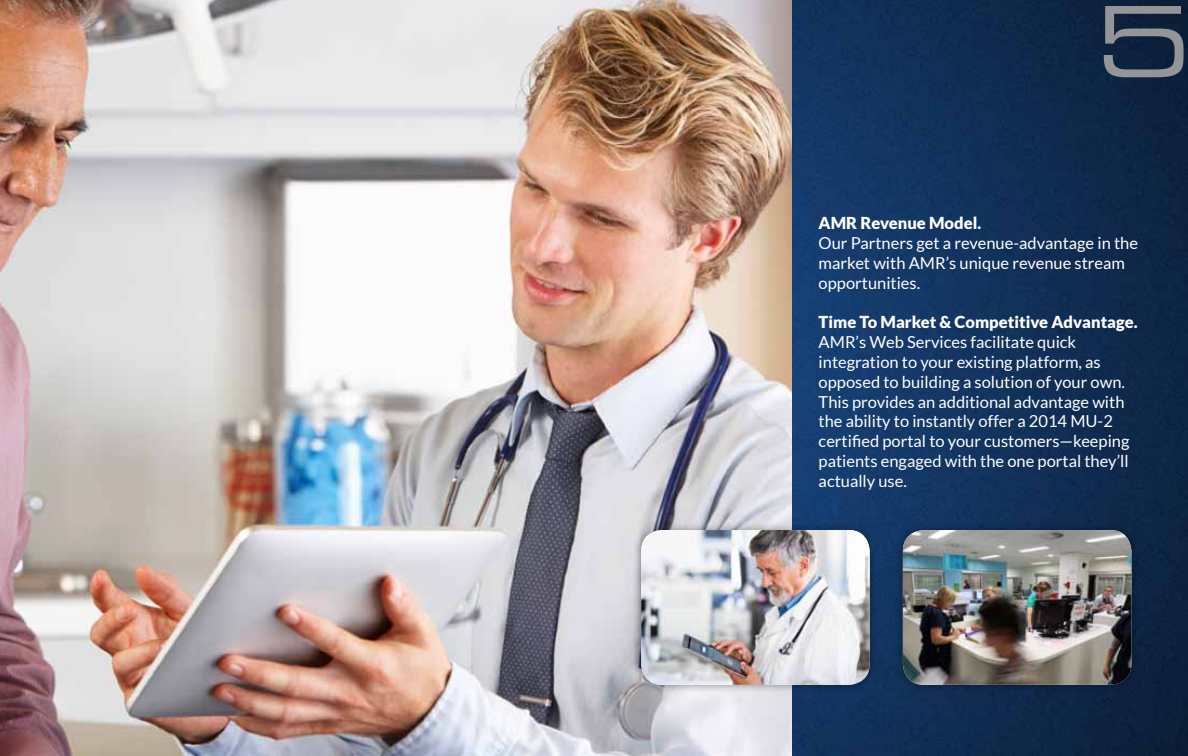
<style>
.page{position:relative;width:1188px;height:756px;background:#fff}
.page>*{position:absolute;margin:0;border:0;box-sizing:border-box;transform-origin:0 0}
.t1{font:97.35px "Eurostile LT Extended Two";color:#939598}
.t2{font:16.5px/19.8px "Lato";color:#fff}
.t3{font:900 16.5px "Lato";color:#fff}
</style>
<div class="page">
<img style="left:0;top:0;width:1188px;height:756px">
<div style="left:633px;top:522px;width:245px;height:171px;background:#000;opacity:.4"></div>
<img style="left:641px;top:530px;width:229px;height:155px">
<div style="left:895px;top:522px;width:245px;height:171px;background:#000;opacity:.4"></div>
<img style="left:903px;top:530px;width:228px;height:155px">
<h1 class="t1" style="left:1096px;top:-25px;width:95px">5</h1>
<p class="t3" style="left:819px;top:214px;width:164px">AMR Revenue Model.</p>
<p class="t2" style="left:819px;top:233px;width:321px">Our Partners get a revenue-advantage in the market with AMR’s unique revenue stream opportunities.</p>
<p class="t3" style="left:819px;top:313px;width:321px">Time To Market &amp; Competitive Advantage.</p>
<p class="t2" style="left:819px;top:332px;width:312px">AMR’s Web Services facilitate quick integration to your existing platform, as opposed to building a solution of your own.<br>This provides an additional advantage with the ability to instantly offer a 2014 MU-2 certified portal to your customers—keeping patients engaged with the one portal they’ll actually use.</p>
</div>
